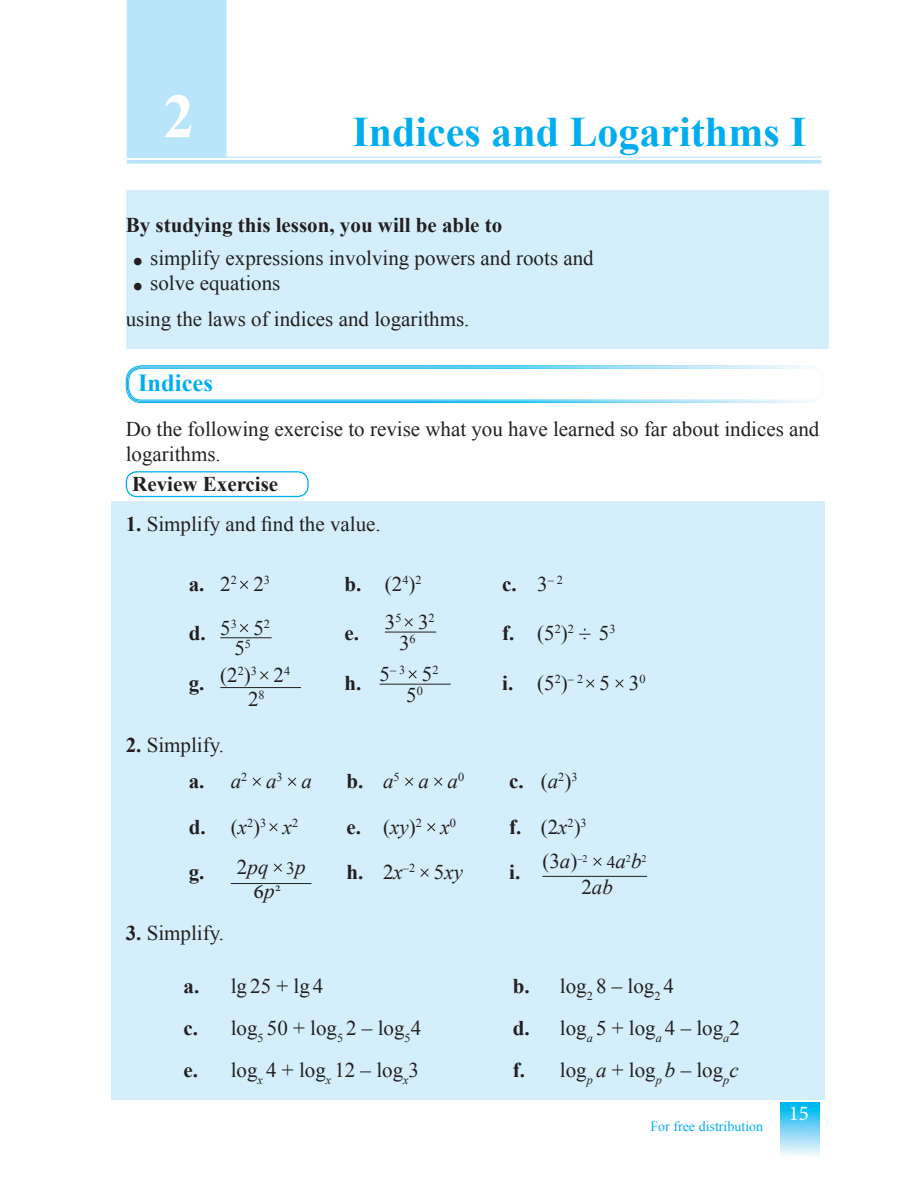
<style>
.page{position:relative;width:914px;height:1197px;background:#fff}
.page>*{position:absolute;margin:0;border:0;box-sizing:border-box;transform-origin:0 0}
.t1{font:700 63px "Times New Roman";color:#fffefc}
.t2{font:700 42px "Times New Roman";color:#00aeef}
.t3{font:700 24.5px "Times New Roman";color:#00aeef}
.t4{font:21px/33.2px "Times New Roman";color:#231f20}
.t5{font:700 21px "Times New Roman";color:#231f20}
.t6{font:italic 21px "Times New Roman";color:#231f20}
.t7{font:21px "Adobe Hebrew";color:#231f20}
.t8{font:21px "Minion Pro";color:#fff}
.t9{font:14px "Times New Roman";color:#00aeef}
.t10{font:12.25px "Times New Roman";color:#231f20}
.t11{font:10.15px "Times New Roman";color:#231f20}
.s1{font-weight:700}
.s2{font-family:"FM Abhayax"}
.s3{font-weight:400}
.s4{font-weight:700;font-size:21px}
.s5{font-size:21px}
.s6{font-style:italic}
.s7{font-weight:700;font-style:normal}
.s8{font-weight:400;font-style:italic}
.s9{font-style:italic;font-size:21px}
.s10{font-style:normal}
.s11{font-style:normal;font-size:17.5px}
.s12{font-family:"Times New Roman";font-style:italic}
.s13{font-size:17.5px}
</style>
<div class="page">
<div style="left:780px;top:1102px;width:39px;height:59px;background:linear-gradient(to bottom,#00b2f0,#fff)"></div>
<div style="left:112px;top:501px;width:713px;height:598px;background:#d4effb"></div>
<div style="left:127px;top:0;width:99px;height:157px;background:#b9e5fa"></div>
<hr style="left:127px;top:157px;width:694px;height:1px;background:#b9e5fa">
<svg style="left:127px;top:160px;width:694px;height:4px;background:#c1e8fa"></svg>
<div style="left:126px;top:191px;width:702px;height:158px;background:#d4effb"></div>
<div style="left:126px;top:365px;width:698px;height:38px;border:1px solid #fff;border-radius:15px"></div>
<div style="left:127px;top:367px;width:695px;height:35px;border:1px solid #fff;border-radius:14px"></div>
<div style="left:128px;top:368px;width:693px;height:33px;border:1px solid #fff;border-radius:13px"></div>
<div style="left:126px;top:471px;width:182px;height:26px;border:1px solid #00aeef;border-radius:10px"></div>
<svg style="left:240px;top:580px;width:8px;height:9px"></svg>
<svg style="left:240px;top:624px;width:8px;height:8px"></svg>
<hr style="left:220px;top:637px;width:52px;height:1px;background:#231f20">
<svg style="left:404px;top:618px;width:9px;height:9px"></svg>
<hr style="left:385px;top:632px;width:51px;height:1px;background:#231f20">
<svg style="left:260px;top:671px;width:9px;height:9px"></svg>
<hr style="left:220px;top:687px;width:81px;height:1px;background:#231f20">
<svg style="left:408px;top:670px;width:9px;height:9px"></svg>
<hr style="left:379px;top:684px;width:71px;height:1px;background:#231f20">
<svg style="left:586px;top:679px;width:9px;height:9px"></svg>
<svg style="left:615px;top:679px;width:9px;height:9px"></svg>
<svg style="left:252px;top:777px;width:9px;height:9px"></svg>
<svg style="left:288px;top:777px;width:9px;height:9px"></svg>
<svg style="left:405px;top:777px;width:9px;height:9px"></svg>
<svg style="left:434px;top:777px;width:9px;height:9px"></svg>
<svg style="left:269px;top:823px;width:9px;height:9px"></svg>
<svg style="left:427px;top:823px;width:9px;height:9px"></svg>
<svg style="left:273px;top:863px;width:9px;height:9px"></svg>
<hr style="left:231px;top:883px;width:80px;height:1px;background:#231f20">
<svg style="left:420px;top:868px;width:9px;height:9px"></svg>
<svg style="left:593px;top:857px;width:9px;height:9px"></svg>
<hr style="left:542px;top:876px;width:105px;height:1px;background:#231f20">
<h1 class="t1" style="left:163px;top:73px;width:33px">2</h1>
<h2 class="t2" style="left:352px;top:103px;width:455px">Indices and Logarithms I</h2>
<p class="t4" style="left:133px;top:208px;width:462px;text-indent:-8px"><span class="s1">By studying this lesson, you will be able to<br></span><span class="s2">²</span> simplify expressions involving powers and roots and</p>
<p class="t4" style="left:126px;top:265px;width:345px;line-height:35.7px;text-indent:8px"><span class="s2">²</span> solve equations<br>using the laws of indices and logarithms.</p>
<p class="t3" style="left:138px;top:365px;width:76px">Indices</p>
<p class="t4" style="left:126px;top:416px;width:695px;line-height:25.2px">Do the following exercise to revise what you have learned so far about indices and logarithms.</p>
<p class="t5" style="left:132px;top:469px;width:147px">Review Exercise</p>
<p class="t4" style="left:126px;top:507px;width:256px"><span class="s1">1.</span> Simplify and find the value.</p>
<p class="t5" style="left:189px;top:570px;width:83px">a. <span class="s3">2</span><sup>2</sup> <span class="s3">2</span><sup>3</sup></p>
<p class="t4" style="left:344px;top:567px;width:78px"><span class="s1">b.</span> (2<sup>4</sup>)<sup>2</sup></p>
<p class="t5" style="left:502px;top:570px;width:62px">c. <span class="s3">3</span><sup>–</sup> <sup>2</sup></p>
<p class="t4" style="left:234px;top:625px;width:37px;line-height:15px;text-indent:-46px"><span class="s1">d.</span> 5<sup>3</sup> 5<sup>2<br></sup>5<sup>5</sup></p>
<p class="t5" style="left:344px;top:619px;width:16px">e.</p>
<p class="t4" style="left:385px;top:611px;width:51px;line-height:20.8px;text-align:center">3<sup>5</sup> 3<sup>2<br></sup>3<sup>6</sup></p>
<p class="t4" style="left:502px;top:616px;width:87px"><span class="s1">f.</span> (5<sup>2</sup>)<sup>2</sup> .</p>
<p class="t4" style="left:608px;top:627px;width:7px;rotate:90deg">.</p>
<p class="t4" style="left:599px;top:616px;width:18px">5<sup>3</sup></p>
<p class="t4" style="left:248px;top:662px;width:44px;line-height:24.5px;text-indent:-59px"><span class="s1">g.</span> (2<sup>2</sup>)<sup>3</sup> 2<sup>4<br></sup>2<sup>8</sup></p>
<p class="t10" style="left:344px;top:662px;width:95px"><span class="s4">h.</span> <span class="s5">5</span>– 3 <span class="s5">5</span>2</p>
<p class="t4" style="left:406px;top:678px;width:18px">5<sup>0</sup></p>
<p class="t4" style="left:502px;top:666px;width:145px"><span class="s1">i.</span> (5<sup>2</sup>)<sup>–</sup> <sup>2</sup> 5 3<sup>0</sup></p>
<p class="t4" style="left:189px;top:726px;width:125px;line-height:36.6px;text-indent:-63px"><span class="s1">2.</span> Simplify.<br><span class="s1">a.</span> <span class="s6">a</span><sup>2</sup> <span class="s6">a</span><sup>3</sup> <span class="s6">a</span></p>
<p class="t6" style="left:346px;top:767px;width:119px"><span class="s7">b.</span> a<sup>5</sup> a a<sup>0</sup></p>
<p class="t5" style="left:509px;top:767px;width:70px">c. <span class="s3">(</span><span class="s8">a</span><sup>2</sup><span class="s3">)</span><sup>3</sup></p>
<p class="t10" style="left:189px;top:814px;width:111px"><span class="s4">d.</span> <span class="s5">(</span><span class="s9">x</span>2<span class="s5">)</span>3 <span class="s9">x</span>2</p>
<p class="t6" style="left:346px;top:812px;width:111px"><span class="s7">e.</span> <span class="s10">(</span>xy<span class="s10">)</span><sup>2</sup> x<sup>0</sup></p>
<p class="t4" style="left:509px;top:810px;width:79px"><span class="s1">f.</span> (2<span class="s6">x</span><sup>2</sup>)<sup>3</sup></p>
<p class="t6" style="left:189px;top:853px;width:118px"><span class="s7">g.</span> <span class="s10">2</span>pq <span class="s11">3</span>p</p>
<p class="t7" style="left:254px;top:879px;width:29px">6<span class="s12">p</span><sup>2</sup></p>
<p class="t6" style="left:346px;top:858px;width:118px"><span class="s7">h.</span> <span class="s10">2</span>x<sup>–2</sup> <span class="s10">5</span>xy</p>
<p class="t5" style="left:509px;top:858px;width:13px">i.</p>
<p class="t11" style="left:542px;top:852px;width:106px"><span class="s5">(3</span><span class="s9">a</span><span class="s5">)</span>–2 <span class="s13">4</span><span class="s9">a</span>2<span class="s9">b</span>2</p>
<p class="t6" style="left:581px;top:873px;width:33px"><span class="s10">2</span>ab</p>
<p class="t4" style="left:126px;top:916px;width:100px"><span class="s1">3.</span> Simplify.</p>
<p class="t4" style="left:183px;top:969px;width:141px"><span class="s1">a.</span> lg 25 + lg 4</p>
<p class="t4" style="left:512px;top:969px;width:163px"><span class="s1">b.</span> log<sub>2</sub> 8 – log<sub>2</sub> 4</p>
<p class="t4" style="left:183px;top:1011px;width:239px"><span class="s1">c.</span> log<sub>5</sub> 50 + log<sub>5</sub> 2 – log<sub>5</sub>4</p>
<p class="t4" style="left:512px;top:1011px;width:229px"><span class="s1">d.</span> log<sub>a</sub> 5 + log<sub>a</sub> 4 – log<sub>a</sub>2</p>
<p class="t4" style="left:183px;top:1053px;width:237px"><span class="s1">e.</span> log<sub>x</sub> 4 + log<sub>x</sub> 12 – log<sub>x</sub>3</p>
<p class="t4" style="left:512px;top:1053px;width:227px"><span class="s1">f.</span> log<sub>p</sub> <span class="s6">a</span> + log<sub>p</sub> <span class="s6">b</span> – log<sub>p</sub><span class="s6">c</span></p>
<p class="t9" style="left:650px;top:1117px;width:114px">For free distribution</p>
<p class="t8" style="left:788px;top:1099px;width:22px">15</p>
</div>
